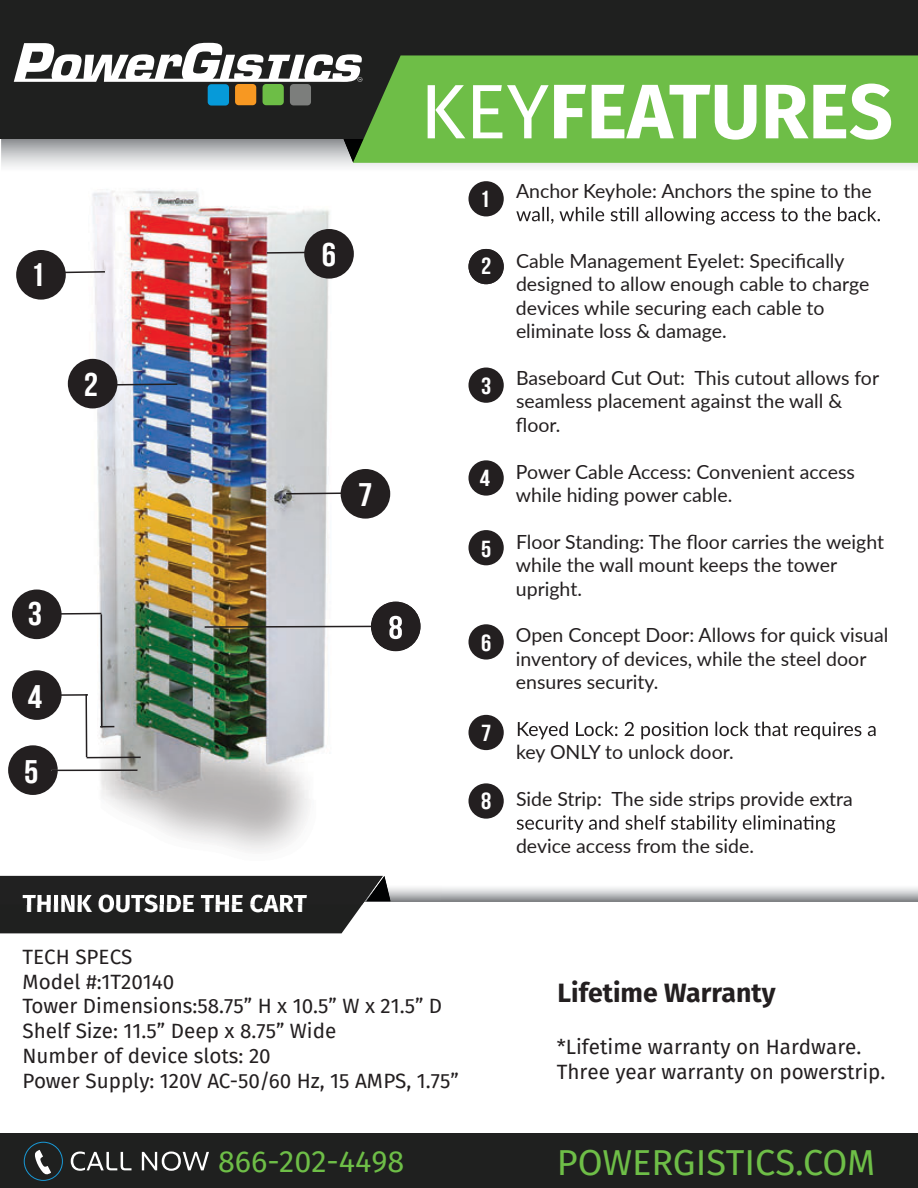
<style>
.page{position:relative;width:918px;height:1188px;background:#fff}
.page>*{position:absolute;margin:0;border:0;box-sizing:border-box;transform-origin:0 0}
.t1{font:700 77.1px "Fira Sans";color:#fff}
.t2{font:36.15px "Fira Sans";color:#6ebe47}
.t3{font:32.55px "Bebas Neue";color:#fff;scale:1.11 1}
.t4{font:30.6px "Fira Sans";color:#6ebe47}
.t5{font:700 26.7px "Fira Sans";color:#231f20}
.t6{font:700 24.75px "Fira Sans";color:#fff}
.t7{font:23.1px "Bebas Neue";color:#fff;scale:1.11 1}
.t8{font:20.7px/24.8px "Fira Sans";color:#231f20}
.t9{font:19.5px/23.4px "Lato";color:#231f20}
.s1{font-weight:400}
</style>
<div class="page">
<svg style="left:441px;top:887px;width:477px;height:15px;background:#bdbfc1"></svg>
<svg style="left:1px;top:138px;width:917px;height:29px;background:#c6c7c8"></svg>
<div style="left:0;top:0;width:918px;height:138px;background:#1f201f"></div>
<svg style="left:14px;top:43px;width:344px;height:39px"></svg>
<div style="left:235px;top:84px;width:21px;height:21px;background:#f79822;border-radius:4px"></div>
<div style="left:263px;top:84px;width:21px;height:21px;background:#6dbe46;border-radius:4px"></div>
<div style="left:290px;top:84px;width:21px;height:21px;background:#7c7e7c;border-radius:4px"></div>
<div style="left:208px;top:84px;width:21px;height:22px;background:#069ad9;border-radius:4px"></div>
<div style="left:353px;top:55px;width:565px;height:108px;background:#6ebe47"></div>
<svg style="left:516px;top:207px;width:364px;height:18px"></svg>
<svg style="left:518px;top:722px;width:358px;height:17px"></svg>
<svg style="left:517px;top:815px;width:318px;height:18px"></svg>
<div style="left:0;top:1133px;width:918px;height:55px;background:#1f201f"></div>
<svg style="left:71px;top:1152px;width:61px;height:19px"></svg>
<svg style="left:142px;top:1152px;width:67px;height:19px"></svg>
<svg style="left:24px;top:1142px;width:39px;height:39px"></svg>
<div style="left:468px;top:715px;width:36px;height:35px;background:#231f20;border-radius:50%"></div>
<div style="left:468px;top:783px;width:36px;height:36px;background:#231f20;border-radius:50%"></div>
<div style="left:468px;top:181px;width:36px;height:35px;background:#231f20;border-radius:50%"></div>
<div style="left:468px;top:249px;width:36px;height:35px;background:#231f20;border-radius:50%"></div>
<div style="left:468px;top:460px;width:36px;height:36px;background:#231f20;border-radius:50%"></div>
<div style="left:468px;top:530px;width:36px;height:35px;background:#231f20;border-radius:50%"></div>
<div style="left:468px;top:624px;width:36px;height:36px;background:#231f20;border-radius:50%"></div>
<div style="left:468px;top:368px;width:36px;height:35px;background:#231f20;border-radius:50%"></div>
<img style="left:0;top:190px;width:400px;height:686px">
<svg style="left:0;top:876px;width:391px;height:57px;background:#3a3b3a"></svg>
<img style="left:371px;top:602px;width:50px;height:49px">
<img style="left:389px;top:616px;width:13px;height:23px">
<div style="left:12px;top:590px;width:50px;height:49px;background:#231f20;border-radius:50%"></div>
<div style="left:12px;top:670px;width:50px;height:50px;background:#231f20;border-radius:50%"></div>
<div style="left:8px;top:745px;width:50px;height:50px;background:#231f20;border-radius:50%"></div>
<svg style="left:267px;top:252px;width:37px;height:2px"></svg>
<svg style="left:205px;top:626px;width:173px;height:2px"></svg>
<svg style="left:58px;top:613px;width:83px;height:145px"></svg>
<svg style="left:52px;top:769px;width:86px;height:2px"></svg>
<div style="left:304px;top:229px;width:50px;height:50px;background:#231f20;border-radius:50%"></div>
<div style="left:16px;top:250px;width:50px;height:50px;background:#231f20;border-radius:50%"></div>
<div style="left:68px;top:359px;width:49px;height:49px;background:#231f20;border-radius:50%"></div>
<svg style="left:65px;top:271px;width:40px;height:2px"></svg>
<svg style="left:117px;top:383px;width:60px;height:3px"></svg>
<div style="left:341px;top:469px;width:49px;height:50px;background:#231f20;border-radius:50%"></div>
<svg style="left:286px;top:492px;width:55px;height:3px"></svg>
<h1 class="t1" style="left:420px;top:57px;width:475px"><span class="s1">KEY</span>FEATURES</h1>
<h3 class="t3" style="left:31px;top:257px;width:14px">1</h3>
<h3 class="t3" style="left:322px;top:237px;width:14px">6</h3>
<p class="t7" style="left:480px;top:186px;width:11px">1</p>
<p class="t7" style="left:481px;top:254px;width:11px">2</p>
<h3 class="t3" style="left:84px;top:367px;width:14px">2</h3>
<h3 class="t3" style="left:28px;top:596px;width:14px">3</h3>
<h3 class="t3" style="left:28px;top:678px;width:14px">4</h3>
<h3 class="t3" style="left:24px;top:754px;width:14px">5</h3>
<h3 class="t3" style="left:358px;top:477px;width:14px">7</h3>
<p class="t7" style="left:481px;top:373px;width:11px">3</p>
<p class="t7" style="left:480px;top:465px;width:11px">4</p>
<p class="t7" style="left:481px;top:536px;width:11px">5</p>
<p class="t7" style="left:481px;top:630px;width:11px">6</p>
<p class="t7" style="left:481px;top:721px;width:11px">7</p>
<p class="t7" style="left:481px;top:788px;width:11px">8</p>
<p class="t6" style="left:22px;top:886px;width:286px">THINK OUTSIDE THE CART</p>
<p class="t8" style="left:22px;top:944px;width:438px">TECH SPECS<br>Model #:1T20140<br>Tower Dimensions:58.75” H x 10.5” W x 21.5” D<br>Shelf Size: 11.5” Deep x 8.75” Wide<br>Number of device slots: 20<br>Power Supply: 120V AC-50/60 Hz, 15 AMPS, 1.75”</p>
<h3 class="t4" style="left:218px;top:1140px;width:188px">866-202-4498</h3>
<p class="t9" style="left:516px;top:178px;width:357px">Anchor Keyhole: Anchors the spine to the</p>
<p class="t9" style="left:516px;top:248px;width:355px">Cable Management Eyelet: Specifically designed to allow enough cable to charge devices while securing each cable to eliminate loss &amp; damage.</p>
<p class="t9" style="left:516px;top:365px;width:365px">Baseboard Cut Out: This cutout allows for seamless placement against the wall &amp; floor.</p>
<p class="t9" style="left:516px;top:459px;width:340px">Power Cable Access: Convenient access while hiding power cable.</p>
<p class="t9" style="left:516px;top:529px;width:370px">Floor Standing: The floor carries the weight while the wall mount keeps the tower upright.</p>
<p class="t9" style="left:516px;top:623px;width:374px">Open Concept Door: Allows for quick visual inventory of devices, while the steel door ensures security.</p>
<p class="t9" style="left:516px;top:740px;width:219px">key ONLY to unlock door.</p>
<p class="t9" style="left:516px;top:787px;width:338px">Side Strip: The side strips provide extra</p>
<p class="t9" style="left:516px;top:833px;width:240px">device access from the side.</p>
<h3 class="t5" style="left:558px;top:974px;width:220px">Lifetime Warranty</h3>
<p class="t8" style="left:557px;top:1034px;width:330px">*Lifetime warranty on Hardware.<br>Three year warranty on powerstrip.</p>
<h2 class="t2" style="left:557px;top:1137px;width:321px">POWERGISTICS.COM</h2>
</div>
